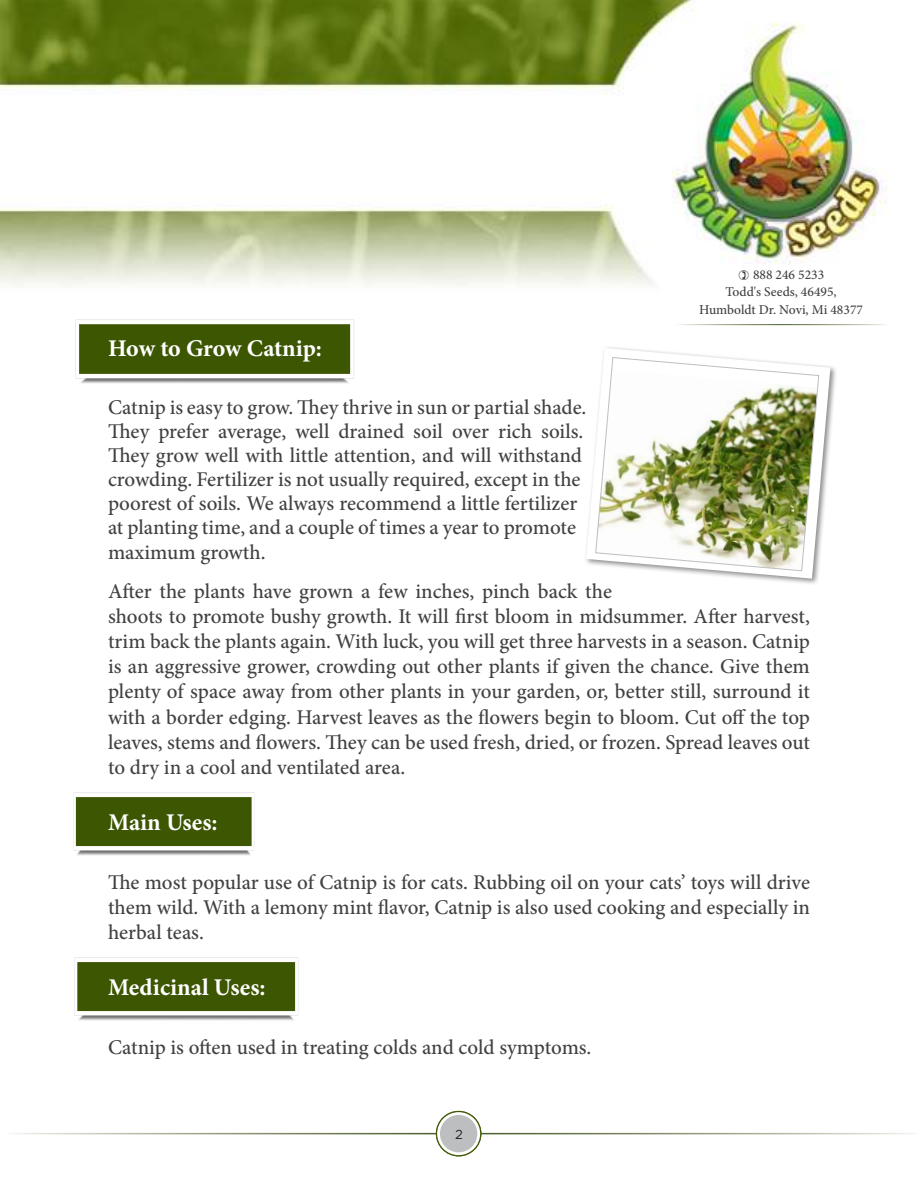
<style>
.page{position:relative;width:918px;height:1188px;background:#fff}
.page>*{position:absolute;margin:0;border:0;box-sizing:border-box;transform-origin:0 0}
.t1{font:700 24px "Minion Pro";color:#fff}
.t2{font:500 21px/25.2px "Minion Pro";color:#414042}
.t3{font:500 13.5px "Minion Pro";color:#414042}
.t4{font:13.05px "Gotham";color:#222021}
</style>
<div class="page">
<img style="left:0;top:0;width:888px;height:287px">
<img style="left:74px;top:957px;width:225px;height:64px">
<img style="left:73px;top:792px;width:182px;height:64px">
<img style="left:75px;top:319px;width:279px;height:65px">
<div style="left:583px;top:345px;width:255px;height:240px;background:#000;opacity:.45"></div>
<svg style="left:586px;top:348px;width:244px;height:231px"></svg>
<img style="left:595px;top:357px;width:225px;height:215px">
<svg style="left:437px;top:1112px;width:44px;height:44px"></svg>
<div style="left:436px;top:1111px;width:45px;height:45px;border:1px solid #415a06;border-radius:50%"></div>
<div style="left:440px;top:1115px;width:37px;height:37px;background:#bcbec0;border-radius:50%"></div>
<svg style="left:739px;top:270px;width:10px;height:10px"></svg>
<p class="t3" style="left:753px;top:266px;width:73px">888 246 5233</p>
<p class="t3" style="left:725px;top:283px;width:113px">Todd's Seeds, 46495,</p>
<p class="t3" style="left:699px;top:301px;width:165px">Humboldt Dr. Novi, Mi 48377</p>
<p class="t1" style="left:108px;top:331px;width:216px">How to Grow Catnip:</p>
<p class="t2" style="left:108px;top:395px;width:480px;line-height:24.2px">Catnip is easy to grow. They thrive in sun or partial shade.<br>They prefer average, well drained soil over rich soils.<br>They grow well with little attention, and will withstand crowding. Fertilizer is not usually required, except in the poorest of soils. We always recommend a little fertilizer at planting time, and a couple of times a year to promote maximum growth.</p>
<p class="t2" style="left:108px;top:578px;width:704px">After the plants have grown a few inches, pinch back the<br>shoots to promote bushy growth. It will first bloom in midsummer. After harvest, trim back the plants again. With luck, you will get three harvests in a season. Catnip is an aggressive grower, crowding out other plants if given the chance. Give them plenty of space away from other plants in your garden, or, better still, surround it with a border edging. Harvest leaves as the flowers begin to bloom. Cut off the top leaves, stems and flowers. They can be used fresh, dried, or frozen. Spread leaves out to dry in a cool and ventilated area.</p>
<p class="t1" style="left:108px;top:805px;width:111px">Main Uses:</p>
<p class="t2" style="left:108px;top:869px;width:704px;text-align:justify">The most popular use of Catnip is for cats. Rubbing oil on your cats’ toys will drive them wild. With a lemony mint flavor, Catnip is also used cooking and especially in herbal teas.</p>
<p class="t1" style="left:108px;top:970px;width:159px">Medicinal Uses:</p>
<p class="t2" style="left:108px;top:1035px;width:485px">Catnip is often used in treating colds and cold symptoms.</p>
<p class="t4" style="left:455px;top:1126px;width:9px">21</p>
</div>
